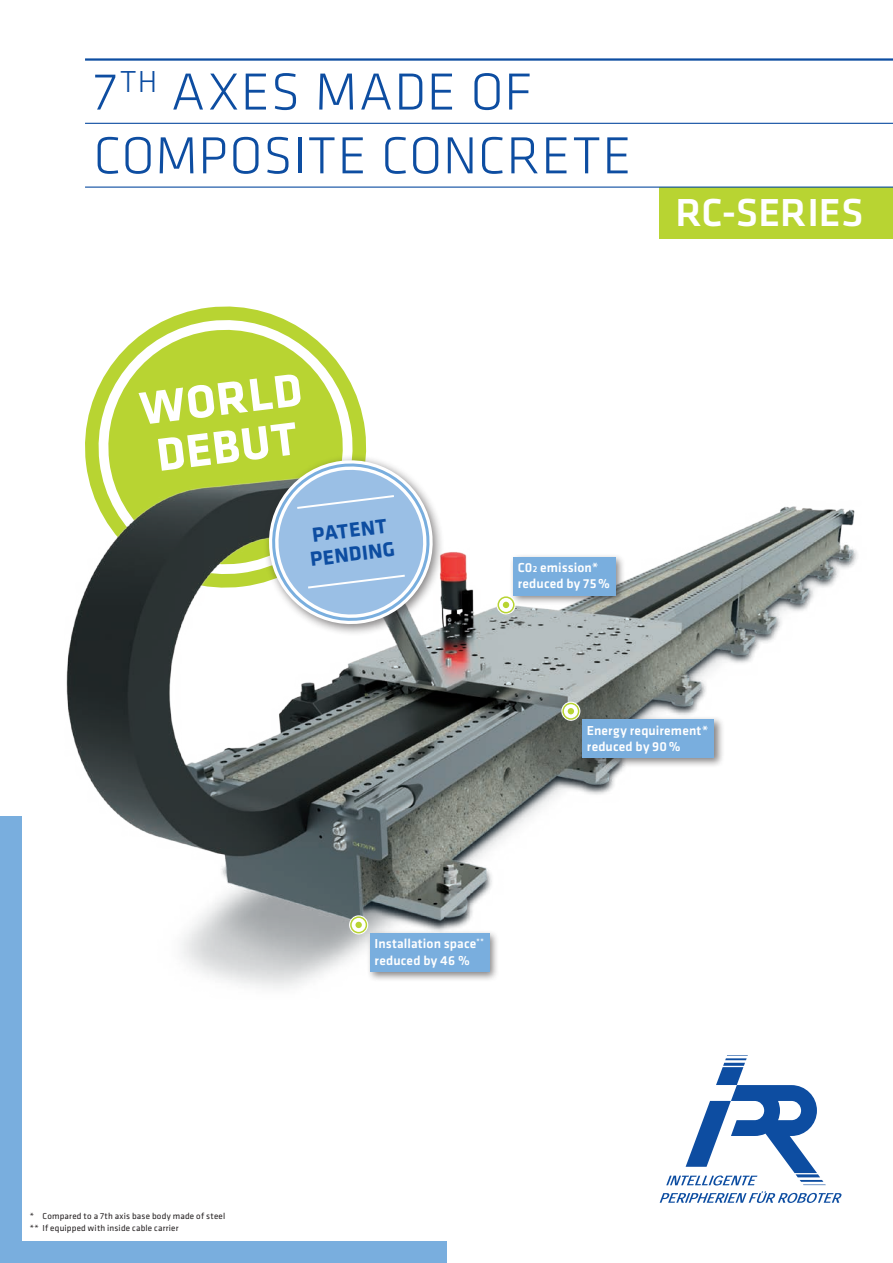
<style>
.page{position:relative;width:893px;height:1263px;background:#fff}
.page>*{position:absolute;margin:0;border:0;box-sizing:border-box;transform-origin:0 0}
.t1{font:300 54px/63.8px "Klavika";letter-spacing:.02em;color:#0d4da1}
.t2{font:700 48px/48px "Klavika";color:#fff}
.t3{font:500 40.5px "Klavika";letter-spacing:.005em;color:#fff}
.t4{font:700 21px/24px "Klavika";color:#0d4da1}
.t5{font:500 13.5px/16.2px "Klavika";letter-spacing:.01em;color:#fff}
.t6{font:9px "Klavika";letter-spacing:.025em;color:#231f20}
.s1{font-size:9px}
</style>
<div class="page">
<div style="left:0;top:1242px;width:446px;height:21px;background:#79aede"></div>
<div style="left:0;top:816px;width:21px;height:447px;background:#79aede"></div>
<svg style="left:660px;top:1191px;width:181px;height:12px"></svg>
<svg style="left:666px;top:1055px;width:160px;height:130px"></svg>
<svg style="left:85px;top:306px;width:281px;height:140px"></svg>
<img style="left:66px;top:446px;width:792px;height:543px">
<div style="left:659px;top:187px;width:234px;height:51px;background:#b8d432"></div>
<hr style="left:85px;top:58px;width:808px;height:3px;background:#0d4da1">
<hr style="left:85px;top:123px;width:808px;height:1px;background:#0d4da1">
<hr style="left:85px;top:187px;width:808px;height:1px;background:#0d4da1">
<div style="left:366px;top:929px;width:133px;height:53px;background:#231f20;opacity:.55"></div>
<div style="left:370px;top:933px;width:119px;height:39px;background:#79aede"></div>
<div style="left:578px;top:715px;width:146px;height:53px;background:#231f20;opacity:.55"></div>
<div style="left:583px;top:720px;width:131px;height:38px;background:#79aede"></div>
<div style="left:509px;top:553px;width:117px;height:53px;background:#231f20;opacity:.55"></div>
<div style="left:513px;top:557px;width:102px;height:38px;background:#79aede"></div>
<div style="left:263px;top:454px;width:182px;height:182px;background:#231f20;opacity:.55"></div>
<svg style="left:264px;top:455px;width:174px;height:174px"></svg>
<svg style="left:349px;top:915px;width:19px;height:19px"></svg>
<svg style="left:351px;top:917px;width:15px;height:16px"></svg>
<div style="left:350px;top:916px;width:17px;height:17px;border:2px solid #b8d432;border-radius:50%"></div>
<div style="left:355px;top:922px;width:7px;height:6px;background:#b8d432;border-radius:50%"></div>
<svg style="left:561px;top:702px;width:19px;height:19px"></svg>
<svg style="left:563px;top:703px;width:16px;height:16px"></svg>
<div style="left:562px;top:703px;width:17px;height:17px;border:2px solid #b8d432;border-radius:50%"></div>
<svg style="left:568px;top:708px;width:6px;height:6px"></svg>
<svg style="left:496px;top:595px;width:20px;height:19px"></svg>
<svg style="left:498px;top:597px;width:16px;height:16px"></svg>
<div style="left:497px;top:596px;width:17px;height:17px;border:2px solid #b8d432;border-radius:50%"></div>
<svg style="left:503px;top:602px;width:6px;height:6px"></svg>
<h1 class="t1" style="left:94px;top:59px;width:539px">7<sup>TH</sup> AXES MADE OF<br>COMPOSITE CONCRETE</h1>
<h3 class="t3" style="left:675px;top:185px;width:189px">RC-SERIES</h3>
<h2 class="t2" style="left:137px;top:383px;width:164px;rotate:-7deg">WORLD<br>DEBUT</h2>
<h3 class="t4" style="left:306px;top:523px;width:87px;rotate:-7deg">PATENT<br>PENDING</h3>
<p class="t5" style="left:518px;top:559px;width:94px">C0<span class="s1">2</span> emission* reduced by 75%</p>
<p class="t6" style="left:30px;top:1210px;width:197px">* Compared to a 7th axis base body made of steel</p>
<p class="t6" style="left:30px;top:1222px;width:150px">** If equipped with inside cable carrier</p>
<p class="t5" style="left:375px;top:935px;width:111px">Installation space<sup>** </sup>reduced by 46 %</p>
<p class="t5" style="left:587px;top:722px;width:123px">Energy requirement* reduced by 90%</p>
</div>
